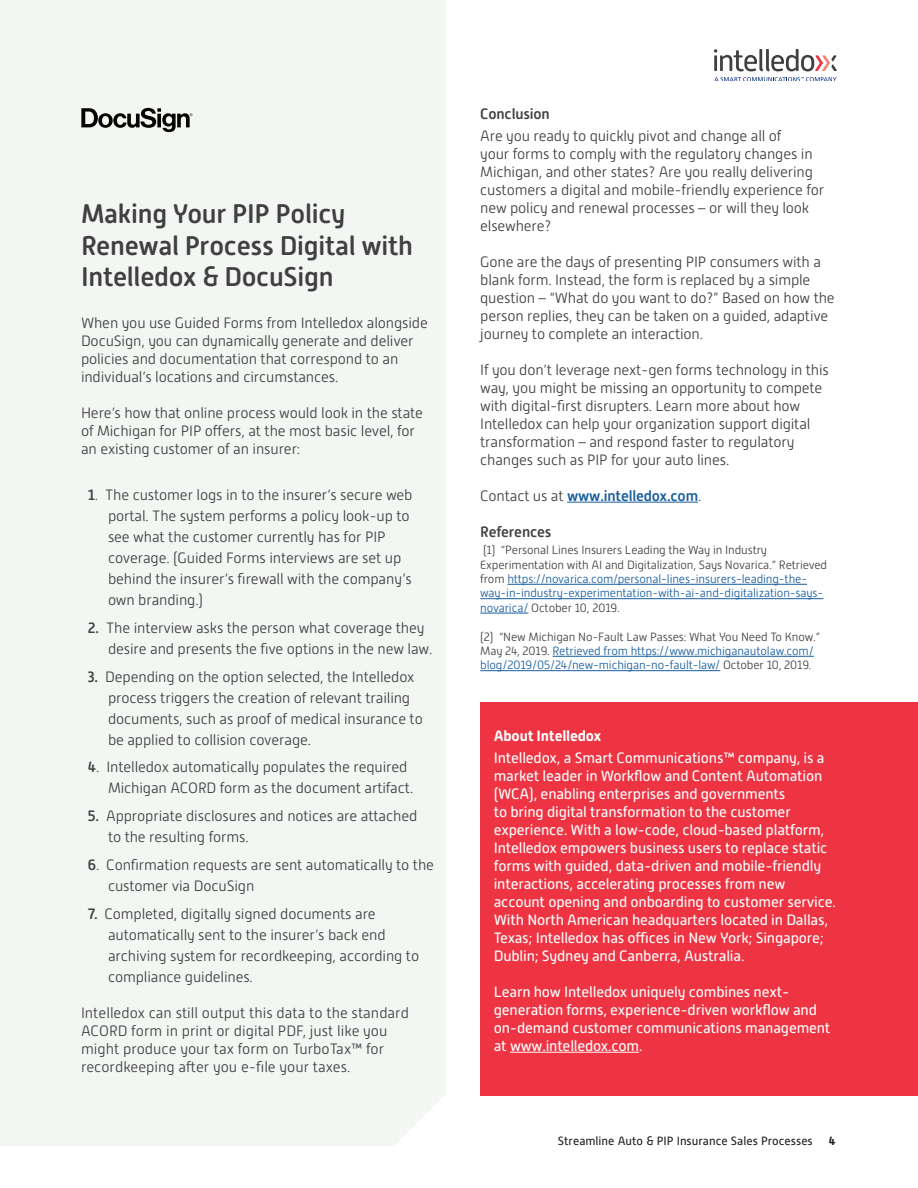
<style>
.page{position:relative;width:918px;height:1188px;background:#fff}
.page>*{position:absolute;margin:0;border:0;box-sizing:border-box;transform-origin:0 0}
.t1{font:500 27px/31.5px "Alwyn New Rounded";letter-spacing:-.01em;color:#404041}
.t2{font:300 15px/18px "Alwyn New Rounded";letter-spacing:-.01em;color:#404041}
.t3{font:15px/18px "Alwyn New Rounded";letter-spacing:-.01em;color:#fff}
.t4{font:500 15px "Alwyn New Rounded";letter-spacing:-.01em;color:#175d9e}
.t5{font:500 15px "Alwyn New Rounded";letter-spacing:-.01em;color:#404041}
.t6{font:700 15px "Alwyn New Rounded";letter-spacing:-.01em;color:#fff}
.t7{font:300 12px/14.4px "Alwyn New Rounded";letter-spacing:-.01em;color:#175d9e}
.t8{font:12px "Alwyn New";color:#231f20}
.t9{font:700 12px "Alwyn New";color:#231f20}
.s1{font-weight:500}
.s2{font-weight:300;color:#404041}
.s3{color:#404041}
</style>
<div class="page">
<div style="left:0;top:0;width:446px;height:1146px;background:#f3f6f3"></div>
<svg style="left:714px;top:49px;width:123px;height:22px"></svg>
<svg style="left:714px;top:77px;width:123px;height:4px"></svg>
<svg style="left:395px;top:1095px;width:171px;height:51px"></svg>
<div style="left:480px;top:702px;width:438px;height:393px;background:#ee3342"></div>
<hr style="left:567px;top:502px;width:131px;height:1px;background:#175d9e">
<hr style="left:507px;top:584px;width:300px;height:1px;background:#175d9e">
<hr style="left:480px;top:598px;width:343px;height:1px;background:#175d9e">
<hr style="left:480px;top:613px;width:48px;height:1px;background:#175d9e">
<hr style="left:553px;top:656px;width:261px;height:1px;background:#175d9e">
<hr style="left:480px;top:670px;width:240px;height:1px;background:#175d9e">
<hr style="left:510px;top:1052px;width:129px;height:1px;background:#fff">
<svg style="left:81px;top:108px;width:112px;height:24px"></svg>
<p class="t1" style="left:81px;top:198px;width:333px">Making Your PIP Policy<br>Renewal Process Digital with<br>Intelledox &amp; DocuSign</p>
<p class="t2" style="left:81px;top:314px;width:348px">When you use Guided Forms from Intelledox alongside DocuSign, you can dynamically generate and deliver policies and documentation that correspond to an individual’s locations and circumstances.</p>
<p class="t2" style="left:81px;top:404px;width:344px">Here’s how that online process would look in the state of Michigan for PIP offers, at the most basic level, for an existing customer of an insurer:</p>
<p class="t2" style="left:108px;top:485px;width:306px;line-height:21px;text-indent:-20px"><span class="s1">1</span>. The customer logs in to the insurer’s secure web portal. The system performs a policy look-up to see what the customer currently has for PIP coverage. (Guided Forms interviews are set up behind the insurer’s firewall with the company’s own branding.)</p>
<p class="t2" style="left:108px;top:617px;width:326px;line-height:21px;text-indent:-20px"><span class="s1">2.</span> The interview asks the person what coverage they desire and presents the five options in the new law.</p>
<p class="t2" style="left:108px;top:666px;width:316px;line-height:21px;text-indent:-20px"><span class="s1">3.</span> Depending on the option selected, the Intelledox process triggers the creation of relevant trailing documents, such as proof of medical insurance to be applied to collision coverage.</p>
<p class="t2" style="left:108px;top:757px;width:307px;line-height:21px;text-indent:-20px"><span class="s1">4</span>. Intelledox automatically populates the required<br>Michigan ACORD form as the document artifact.</p>
<p class="t2" style="left:108px;top:806px;width:311px;line-height:21px;text-indent:-20px"><span class="s1">5.</span> Appropriate disclosures and notices are attached to the resulting forms.</p>
<p class="t2" style="left:108px;top:854px;width:328px;line-height:21px;text-indent:-20px"><span class="s1">6</span>. Confirmation requests are sent automatically to the customer via DocuSign</p>
<p class="t2" style="left:108px;top:903px;width:313px;line-height:21px;text-indent:-20px"><span class="s1">7.</span> Completed, digitally signed documents are automatically sent to the insurer’s back end archiving system for recordkeeping, according to compliance guidelines.</p>
<p class="t2" style="left:81px;top:1004px;width:330px">Intelledox can still output this data to the standard ACORD form in print or digital PDF, just like you might produce your tax form on TurboTax™ for recordkeeping after you e-file your taxes.</p>
<p class="t5" style="left:480px;top:106px;width:71px">Conclusion</p>
<p class="t2" style="left:480px;top:127px;width:346px">Are you ready to quickly pivot and change all of<br>your forms to comply with the regulatory changes in Michigan, and other states? Are you really delivering customers a digital and mobile-friendly experience for new policy and renewal processes – or will they look elsewhere?</p>
<p class="t2" style="left:480px;top:253px;width:356px">Gone are the days of presenting PIP consumers with a blank form. Instead, the form is replaced by a simple question – “What do you want to do?” Based on how the person replies, they can be taken on a guided, adaptive journey to complete an interaction.</p>
<p class="t2" style="left:480px;top:361px;width:350px">If you don’t leverage next-gen forms technology in this way, you might be missing an opportunity to compete with digital-first disrupters. Learn more about how Intelledox can help your organization support digital transformation – and respond faster to regulatory changes such as PIP for your auto lines.</p>
<p class="t4" style="left:480px;top:487px;width:223px"><span class="s2">Contact us at</span> www.intelledox.com<span class="s2">.</span></p>
<p class="t5" style="left:480px;top:523px;width:73px">References</p>
<p class="t7" style="left:480px;top:543px;width:349px"><span class="s3">(1) “Personal Lines Insurers Leading the Way in Industry Experimentation with AI and Digitalization, Says Novarica.” Retrieved from</span> https://novarica.com/personal-lines-insurers-leading-the&shy;way-in-industry-experimentation-with-ai-and-digitalization-says&shy;novarica/ <span class="s3">October 10, 2019.</span></p>
<p class="t7" style="left:480px;top:629px;width:341px"><span class="s3">(2) “New Michigan No-Fault Law Passes: What You Need To Know.”<br>May 24, 2019.</span> Retrieved from https://www.michiganautolaw.com/ blog/2019/05/24/new-michigan-no-fault-law/ <span class="s3">October 10, 2019.</span></p>
<p class="t6" style="left:494px;top:728px;width:109px">About Intelledox</p>
<p class="t3" style="left:494px;top:749px;width:344px">Intelledox, a Smart Communications™ company, is a market leader in Workflow and Content Automation (WCA), enabling enterprises and governments<br>to bring digital transformation to the customer experience. With a low-code, cloud-based platform, Intelledox empowers business users to replace static forms with guided, data-driven and mobile-friendly interactions, accelerating processes from new account opening and onboarding to customer service.<br>With North American headquarters located in Dallas, Texas; Intelledox has offices in New York; Singapore; Dublin; Sydney and Canberra, Australia.</p>
<p class="t3" style="left:494px;top:983px;width:338px">Learn how Intelledox uniquely combines next&shy;generation forms, experience-driven workflow and on-demand customer communications management at www.intelledox.com.</p>
<p class="t8" style="left:558px;top:1134px;width:256px">Streamline Auto &amp; PIP Insurance Sales Processes</p>
<p class="t9" style="left:829px;top:1134px;width:8px">4</p>
</div>
